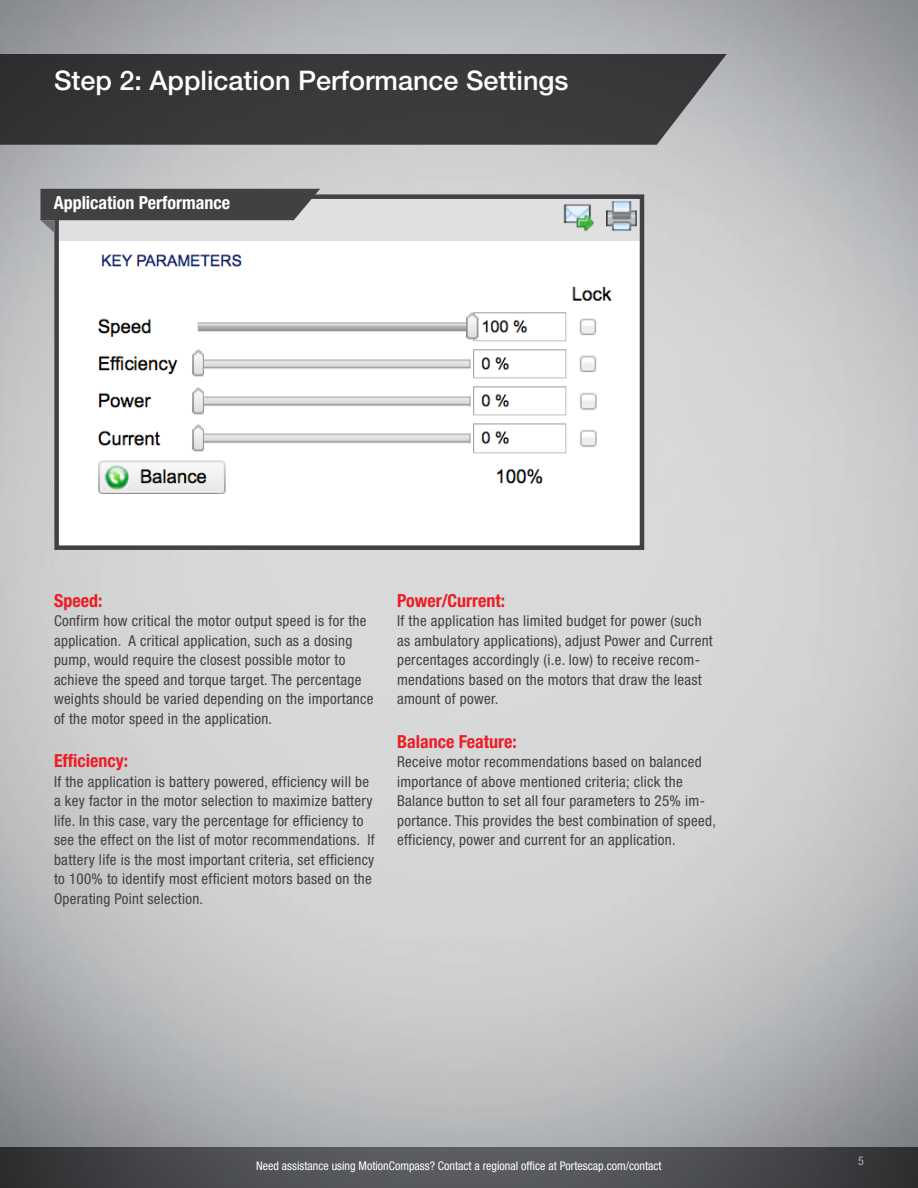
<style>
.page{position:relative;width:918px;height:1188px;background:#fff}
.page>*{position:absolute;margin:0;border:0;box-sizing:border-box;transform-origin:0 0}
.t1{font:500 27px "Helvetica Neue LT Std";color:#fff}
.t2{font:700 condensed 18px "Helvetica Neue LT Std";color:#ed1c24}
.t3{font:700 condensed 18px "Helvetica Neue LT Std";color:#fff}
.t4{font:condensed 15px/19.5px "Helvetica Neue LT Std";letter-spacing:.02em;color:#414042}
.t5{font:condensed 12px "Helvetica Neue LT Std";color:#fff}
</style>
<div class="page">
<img style="left:0;top:0;width:918px;height:1188px">
<img style="left:59px;top:199px;width:580px;height:346px">
<div style="left:54px;top:194px;width:590px;height:356px;border:4px solid #414042"></div>
<div style="left:60px;top:205px;width:403px;height:31px;background:#e0e0e0"></div>
<svg style="left:40px;top:189px;width:280px;height:44px"></svg>
<h1 class="t1" style="left:54px;top:64px;width:516px">Step 2: Application Performance Settings</h1>
<p class="t3" style="left:54px;top:192px;width:178px">Application Performance</p>
<p class="t2" style="left:54px;top:590px;width:50px">Speed:</p>
<p class="t4" style="left:54px;top:611px;width:321px">Confirm how critical the motor output speed is for the application. A critical application, such as a dosing pump, would require the closest possible motor to achieve the speed and torque target. The percentage weights should be varied depending on the importance of the motor speed in the application.</p>
<p class="t2" style="left:54px;top:750px;width:76px">Efficiency:</p>
<p class="t4" style="left:54px;top:771px;width:322px">If the application is battery powered, efficiency will be a key factor in the motor selection to maximize battery life. In this case, vary the percentage for efficiency to see the effect on the list of motor recommendations. If battery life is the most important criteria, set efficiency to 100% to identify most efficient motors based on the Operating Point selection.</p>
<p class="t2" style="left:397px;top:590px;width:110px">Power/Current:</p>
<p class="t4" style="left:397px;top:611px;width:317px">If the application has limited budget for power (such as ambulatory applications), adjust Power and Current percentages accordingly (i.e. low) to receive recom&shy;mendations based on the motors that draw the least amount of power.</p>
<p class="t2" style="left:397px;top:730px;width:121px">Balance Feature:</p>
<p class="t4" style="left:397px;top:752px;width:320px">Receive motor recommendations based on balanced importance of above mentioned criteria; click the Balance button to set all four parameters to 25% im&shy;portance. This provides the best combination of speed, efficiency, power and current for an application.</p>
<p class="t5" style="left:256px;top:1159px;width:407px">Need assistance using MotionCompass? Contact a regional office at Portescap.com/contact</p>
<p class="t5" style="left:858px;top:1154px;width:7px">5</p>
</div>
